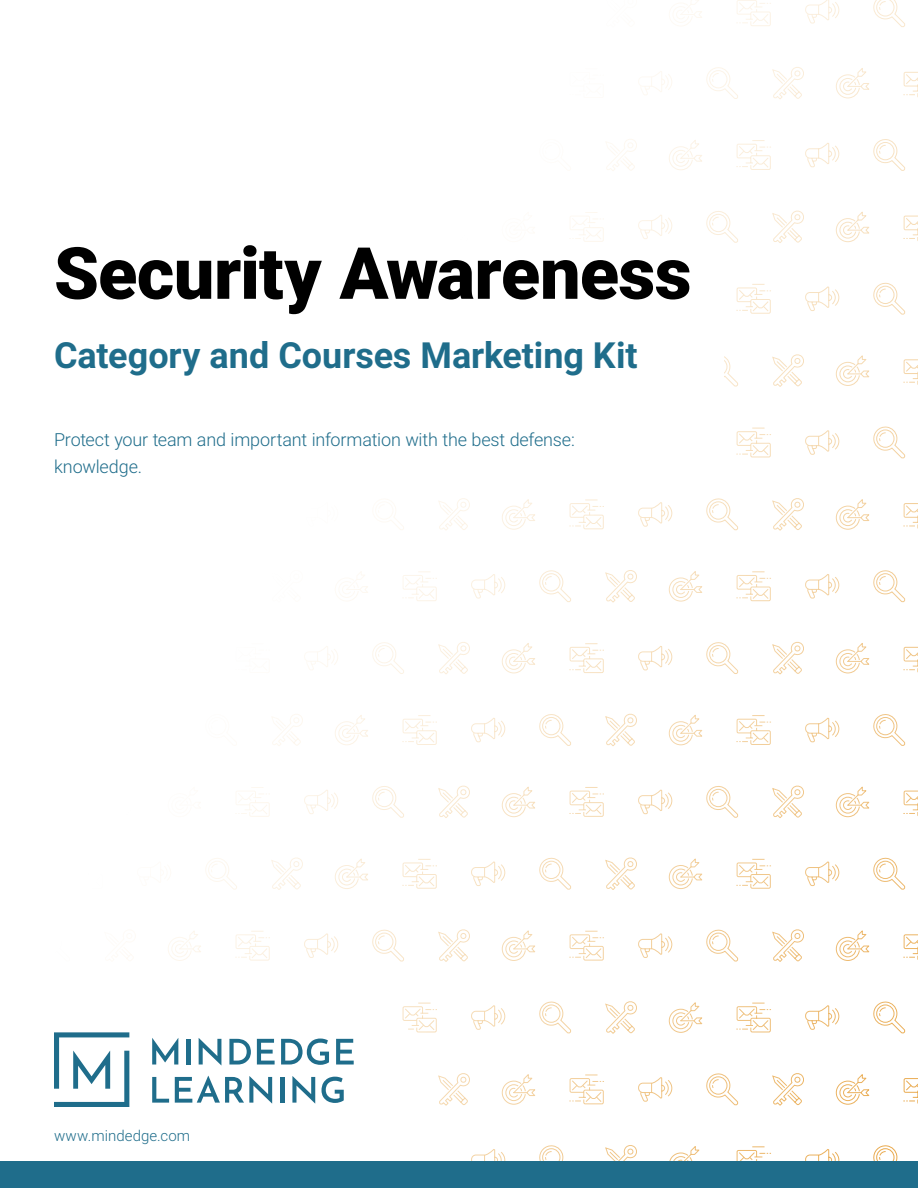
<style>
.page{position:relative;width:918px;height:1188px;background:#fff}
.page>*{position:absolute;margin:0;border:0;box-sizing:border-box;transform-origin:0 0}
.t1{font:900 72px "Roboto";letter-spacing:-.01em;color:#000}
.t2{font:700 36px "Roboto";color:#1f6d8b}
.t3{font:300 18px/27px "Roboto";letter-spacing:-.01em;color:#1f6d8b}
.t4{font:300 15px "Roboto";letter-spacing:.005em;color:#1f6d8b}
</style>
<div class="page">
<svg style="left:673px;top:0;width:232px;height:27px"></svg>
<svg style="left:639px;top:67px;width:165px;height:32px"></svg>
<svg style="left:836px;top:68px;width:82px;height:31px"></svg>
<svg style="left:606px;top:139px;width:31px;height:32px"></svg>
<svg style="left:669px;top:139px;width:236px;height:32px"></svg>
<svg style="left:570px;top:210px;width:234px;height:33px"></svg>
<svg style="left:836px;top:211px;width:82px;height:32px"></svg>
<svg style="left:736px;top:282px;width:170px;height:33px"></svg>
<svg style="left:724px;top:354px;width:80px;height:33px"></svg>
<svg style="left:836px;top:355px;width:82px;height:31px"></svg>
<svg style="left:736px;top:426px;width:170px;height:33px"></svg>
<svg style="left:387px;top:498px;width:83px;height:32px"></svg>
<svg style="left:502px;top:498px;width:302px;height:33px"></svg>
<svg style="left:836px;top:499px;width:82px;height:31px"></svg>
<svg style="left:339px;top:570px;width:298px;height:33px"></svg>
<svg style="left:669px;top:570px;width:237px;height:33px"></svg>
<svg style="left:304px;top:642px;width:166px;height:32px"></svg>
<svg style="left:502px;top:642px;width:302px;height:33px"></svg>
<svg style="left:836px;top:643px;width:82px;height:31px"></svg>
<svg style="left:272px;top:714px;width:31px;height:32px"></svg>
<svg style="left:335px;top:713px;width:302px;height:33px"></svg>
<svg style="left:669px;top:714px;width:237px;height:32px"></svg>
<svg style="left:236px;top:785px;width:234px;height:33px"></svg>
<svg style="left:502px;top:785px;width:302px;height:33px"></svg>
<svg style="left:836px;top:786px;width:82px;height:32px"></svg>
<svg style="left:205px;top:857px;width:98px;height:33px"></svg>
<svg style="left:335px;top:857px;width:302px;height:33px"></svg>
<svg style="left:669px;top:857px;width:237px;height:33px"></svg>
<svg style="left:168px;top:929px;width:302px;height:33px"></svg>
<svg style="left:502px;top:929px;width:302px;height:33px"></svg>
<svg style="left:836px;top:930px;width:82px;height:31px"></svg>
<svg style="left:471px;top:1145px;width:166px;height:16px"></svg>
<svg style="left:669px;top:1145px;width:229px;height:16px"></svg>
<div style="left:0;top:1161px;width:918px;height:27px;background:#1f6d8b"></div>
<svg style="left:54px;top:1001px;width:864px;height:106px"></svg>
<h1 class="t1" style="left:54px;top:245px;width:639px">Security Awareness</h1>
<h2 class="t2" style="left:54px;top:341px;width:585px">Category and Courses Marketing Kit</h2>
<p class="t3" style="left:54px;top:427px;width:522px">Protect your team and important information with the best defense: knowledge.</p>
<p class="t4" style="left:54px;top:1130px;width:138px">www.mindedge.com</p>
</div>
